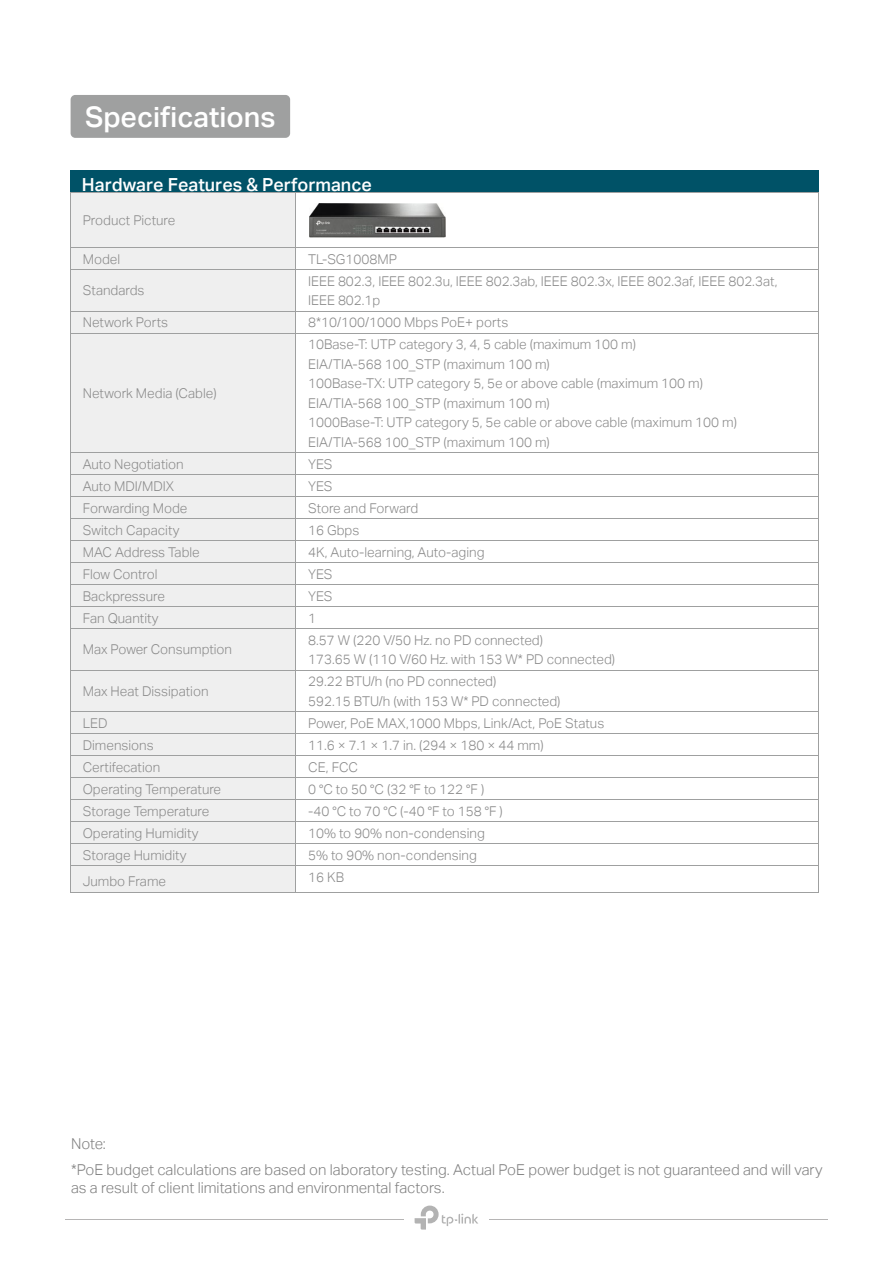
<style>
.page{position:relative;width:893px;height:1263px;background:#fff}
.page>*{position:absolute;margin:0;border:0;box-sizing:border-box;transform-origin:0 0}
.t1{font:28.5px "TP Link Aktiv Medium";color:#fff}
.t2{font:18px "TP Link Aktiv Medium";color:#fff}
.t3{font:15px/25.5px "TP Link Aktiv Light";color:#808080}
.t4{font:13.5px/19.5px "TP Link Aktiv Light";color:#898989}
</style>
<div class="page">
<hr style="left:65px;top:1219px;width:339px;height:1px;background:#b6b5b5">
<hr style="left:489px;top:1219px;width:338px;height:1px;background:#b6b5b5">
<svg style="left:415px;top:1205px;width:63px;height:24px"></svg>
<div style="left:71px;top:95px;width:219px;height:43px;background:#9fa0a0;border-radius:5px"></div>
<div style="left:70px;top:170px;width:748px;height:29px;background:#005267"></div>
<div style="left:70px;top:192px;width:752px;height:745px;background:#fff"></div>
<div style="left:71px;top:270px;width:224px;height:622px;background:#efefef"></div>
<hr style="left:70px;top:311px;width:225px;height:1px;background:#9fa0a0">
<hr style="left:70px;top:333px;width:225px;height:1px;background:#9fa0a0">
<hr style="left:70px;top:452px;width:225px;height:1px;background:#9fa0a0">
<hr style="left:70px;top:474px;width:225px;height:1px;background:#9fa0a0">
<hr style="left:70px;top:496px;width:225px;height:1px;background:#9fa0a0">
<hr style="left:70px;top:518px;width:225px;height:1px;background:#9fa0a0">
<hr style="left:70px;top:540px;width:225px;height:1px;background:#9fa0a0">
<hr style="left:70px;top:562px;width:225px;height:1px;background:#9fa0a0">
<hr style="left:70px;top:584px;width:225px;height:1px;background:#9fa0a0">
<hr style="left:70px;top:606px;width:225px;height:1px;background:#9fa0a0">
<hr style="left:70px;top:628px;width:225px;height:1px;background:#9fa0a0">
<hr style="left:70px;top:670px;width:225px;height:1px;background:#9fa0a0">
<hr style="left:70px;top:711px;width:225px;height:1px;background:#9fa0a0">
<hr style="left:70px;top:733px;width:225px;height:1px;background:#9fa0a0">
<hr style="left:70px;top:755px;width:225px;height:1px;background:#9fa0a0">
<hr style="left:70px;top:777px;width:225px;height:1px;background:#9fa0a0">
<hr style="left:70px;top:799px;width:225px;height:1px;background:#9fa0a0">
<hr style="left:70px;top:821px;width:225px;height:1px;background:#9fa0a0">
<hr style="left:70px;top:843px;width:225px;height:1px;background:#9fa0a0">
<hr style="left:70px;top:865px;width:225px;height:1px;background:#9fa0a0">
<hr style="left:70px;top:892px;width:225px;height:1px;background:#9fa0a0">
<hr style="left:70px;top:270px;width:1px;height:41px;background:#9fa0a0">
<svg style="left:70px;top:312px;width:1px;height:21px"></svg>
<hr style="left:70px;top:334px;width:1px;height:118px;background:#9fa0a0">
<svg style="left:70px;top:453px;width:1px;height:175px"></svg>
<hr style="left:70px;top:629px;width:1px;height:41px;background:#9fa0a0">
<hr style="left:70px;top:671px;width:1px;height:40px;background:#9fa0a0">
<svg style="left:70px;top:712px;width:1px;height:180px"></svg>
<hr style="left:295px;top:192px;width:523px;height:1px;background:#9fa0a0">
<hr style="left:818px;top:193px;width:1px;height:54px;background:#9fa0a0">
<hr style="left:295px;top:247px;width:523px;height:1px;background:#9fa0a0">
<div style="left:70px;top:192px;width:226px;height:78px;background:#efefef"></div>
<svg style="left:818px;top:248px;width:1px;height:21px"></svg>
<hr style="left:295px;top:269px;width:523px;height:1px;background:#9fa0a0">
<hr style="left:295px;top:270px;width:1px;height:41px;background:#9fa0a0">
<hr style="left:818px;top:270px;width:1px;height:41px;background:#9fa0a0">
<hr style="left:295px;top:311px;width:523px;height:1px;background:#9fa0a0">
<svg style="left:295px;top:312px;width:1px;height:21px"></svg>
<svg style="left:818px;top:312px;width:1px;height:21px"></svg>
<hr style="left:295px;top:333px;width:523px;height:1px;background:#9fa0a0">
<hr style="left:295px;top:334px;width:1px;height:118px;background:#9fa0a0">
<hr style="left:818px;top:334px;width:1px;height:118px;background:#9fa0a0">
<hr style="left:295px;top:452px;width:523px;height:1px;background:#9fa0a0">
<hr style="left:295px;top:474px;width:523px;height:1px;background:#9fa0a0">
<hr style="left:295px;top:496px;width:523px;height:1px;background:#9fa0a0">
<hr style="left:295px;top:518px;width:523px;height:1px;background:#9fa0a0">
<hr style="left:295px;top:540px;width:523px;height:1px;background:#9fa0a0">
<hr style="left:295px;top:562px;width:523px;height:1px;background:#9fa0a0">
<hr style="left:295px;top:584px;width:523px;height:1px;background:#9fa0a0">
<hr style="left:295px;top:606px;width:523px;height:1px;background:#9fa0a0">
<svg style="left:295px;top:453px;width:1px;height:175px"></svg>
<svg style="left:818px;top:453px;width:1px;height:175px"></svg>
<hr style="left:295px;top:628px;width:523px;height:1px;background:#9fa0a0">
<hr style="left:295px;top:629px;width:1px;height:41px;background:#9fa0a0">
<hr style="left:818px;top:629px;width:1px;height:41px;background:#9fa0a0">
<hr style="left:295px;top:670px;width:523px;height:1px;background:#9fa0a0">
<hr style="left:295px;top:671px;width:1px;height:40px;background:#9fa0a0">
<hr style="left:818px;top:671px;width:1px;height:40px;background:#9fa0a0">
<hr style="left:295px;top:711px;width:523px;height:1px;background:#9fa0a0">
<hr style="left:295px;top:733px;width:523px;height:1px;background:#9fa0a0">
<hr style="left:295px;top:755px;width:523px;height:1px;background:#9fa0a0">
<hr style="left:295px;top:777px;width:523px;height:1px;background:#9fa0a0">
<hr style="left:295px;top:799px;width:523px;height:1px;background:#9fa0a0">
<hr style="left:295px;top:821px;width:523px;height:1px;background:#9fa0a0">
<hr style="left:295px;top:843px;width:523px;height:1px;background:#9fa0a0">
<hr style="left:295px;top:865px;width:523px;height:1px;background:#9fa0a0">
<svg style="left:295px;top:712px;width:1px;height:180px"></svg>
<svg style="left:818px;top:712px;width:1px;height:180px"></svg>
<hr style="left:295px;top:892px;width:523px;height:1px;background:#9fa0a0">
<hr style="left:70px;top:247px;width:225px;height:1px;background:#9fa0a0">
<img style="left:310px;top:203px;width:136px;height:35px">
<h1 class="t1" style="left:85px;top:100px;width:192px">Specifications</h1>
<h2 class="t2" style="left:82px;top:174px;width:292px">Hardware Features &amp; Performance</h2>
<p class="t4" style="left:83px;top:211px;width:94px">Product Picture</p>
<p class="t4" style="left:83px;top:249px;width:39px">Model</p>
<p class="t4" style="left:308px;top:249px;width:91px">TL-SG1008MP</p>
<p class="t4" style="left:83px;top:281px;width:63px">Standards</p>
<p class="t4" style="left:308px;top:271px;width:471px">IEEE 802.3, IEEE 802.3u, IEEE 802.3ab, IEEE 802.3x, IEEE 802.3af, IEEE 802.3at,<br>IEEE 802.1p</p>
<p class="t4" style="left:83px;top:313px;width:87px">Network Ports</p>
<p class="t4" style="left:308px;top:313px;width:202px">8*10/100/1000 Mbps PoE+ ports</p>
<p class="t4" style="left:83px;top:383px;width:135px">Network Media (Cable)</p>
<p class="t4" style="left:308px;top:335px;width:430px">10Base-T: UTP category 3, 4, 5 cable (maximum 100 m)<br>EIA/TIA-568 100_STP (maximum 100 m)<br>100Base-TX: UTP category 5, 5e or above cable (maximum 100 m)<br>EIA/TIA-568 100_STP (maximum 100 m)<br>1000Base-T: UTP category 5, 5e cable or above cable (maximum 100 m)<br>EIA/TIA-568 100_STP (maximum 100 m)</p>
<p class="t4" style="left:83px;top:454px;width:103px">Auto Negotiation</p>
<p class="t4" style="left:308px;top:454px;width:26px">YES</p>
<p class="t4" style="left:83px;top:476px;width:93px">Auto MDI/MDIX</p>
<p class="t4" style="left:308px;top:476px;width:26px">YES</p>
<p class="t4" style="left:83px;top:498px;width:106px">Forwarding Mode</p>
<p class="t4" style="left:308px;top:498px;width:112px">Store and Forward</p>
<p class="t4" style="left:83px;top:520px;width:98px">Switch Capacity</p>
<p class="t4" style="left:308px;top:520px;width:53px">16 Gbps</p>
<p class="t4" style="left:83px;top:542px;width:119px">MAC Address Table</p>
<p class="t4" style="left:308px;top:542px;width:178px">4K, Auto-learning, Auto-aging</p>
<p class="t4" style="left:83px;top:564px;width:76px">Flow Control</p>
<p class="t4" style="left:308px;top:564px;width:26px">YES</p>
<p class="t4" style="left:83px;top:586px;width:84px">Backpressure</p>
<p class="t4" style="left:308px;top:586px;width:26px">YES</p>
<p class="t4" style="left:83px;top:608px;width:77px">Fan Quantity</p>
<p class="t4" style="left:308px;top:608px;width:9px">1</p>
<p class="t4" style="left:83px;top:640px;width:151px">Max Power Consumption</p>
<p class="t4" style="left:308px;top:630px;width:309px">8.57 W (220 V/50 Hz. no PD connected)<br>173.65 W (110 V/60 Hz. with 153 W* PD connected)</p>
<p class="t4" style="left:83px;top:681px;width:127px">Max Heat Dissipation</p>
<p class="t4" style="left:308px;top:672px;width:254px">29.22 BTU/h (no PD connected)<br>592.15 BTU/h (with 153 W* PD connected)</p>
<p class="t4" style="left:83px;top:713px;width:26px">LED</p>
<p class="t4" style="left:308px;top:713px;width:298px">Power, PoE MAX,1000 Mbps, Link/Act, PoE Status</p>
<p class="t4" style="left:83px;top:735px;width:73px">Dimensions</p>
<p class="t4" style="left:308px;top:735px;width:237px">11.6 × 7.1 × 1.7 in. (294 × 180 × 44 mm)</p>
<p class="t4" style="left:83px;top:757px;width:79px">Certifecation</p>
<p class="t4" style="left:308px;top:757px;width:51px">CE, FCC</p>
<p class="t4" style="left:83px;top:779px;width:140px">Operating Temperature</p>
<p class="t4" style="left:308px;top:779px;width:178px">0 °C to 50 °C (32 °F to 122 °F )</p>
<p class="t4" style="left:83px;top:801px;width:128px">Storage Temperature</p>
<p class="t4" style="left:308px;top:801px;width:196px">-40 °C to 70 °C (-40 °F to 158 °F )</p>
<p class="t4" style="left:83px;top:823px;width:117px">Operating Humidity</p>
<p class="t4" style="left:308px;top:823px;width:178px">10% to 90% non-condensing</p>
<p class="t4" style="left:83px;top:845px;width:105px">Storage Humidity</p>
<p class="t4" style="left:308px;top:845px;width:170px">5% to 90% non-condensing</p>
<p class="t4" style="left:83px;top:871px;width:85px">Jumbo Frame</p>
<p class="t4" style="left:308px;top:867px;width:38px">16 KB</p>
<p class="t3" style="left:71px;top:1131px;width:753px">Note:<br>*PoE budget calculations are based on laboratory testing. Actual PoE power budget is not guaranteed and will vary</p>
<p class="t3" style="left:71px;top:1175px;width:375px">as a result of client limitations and environmental factors.</p>
</div>
